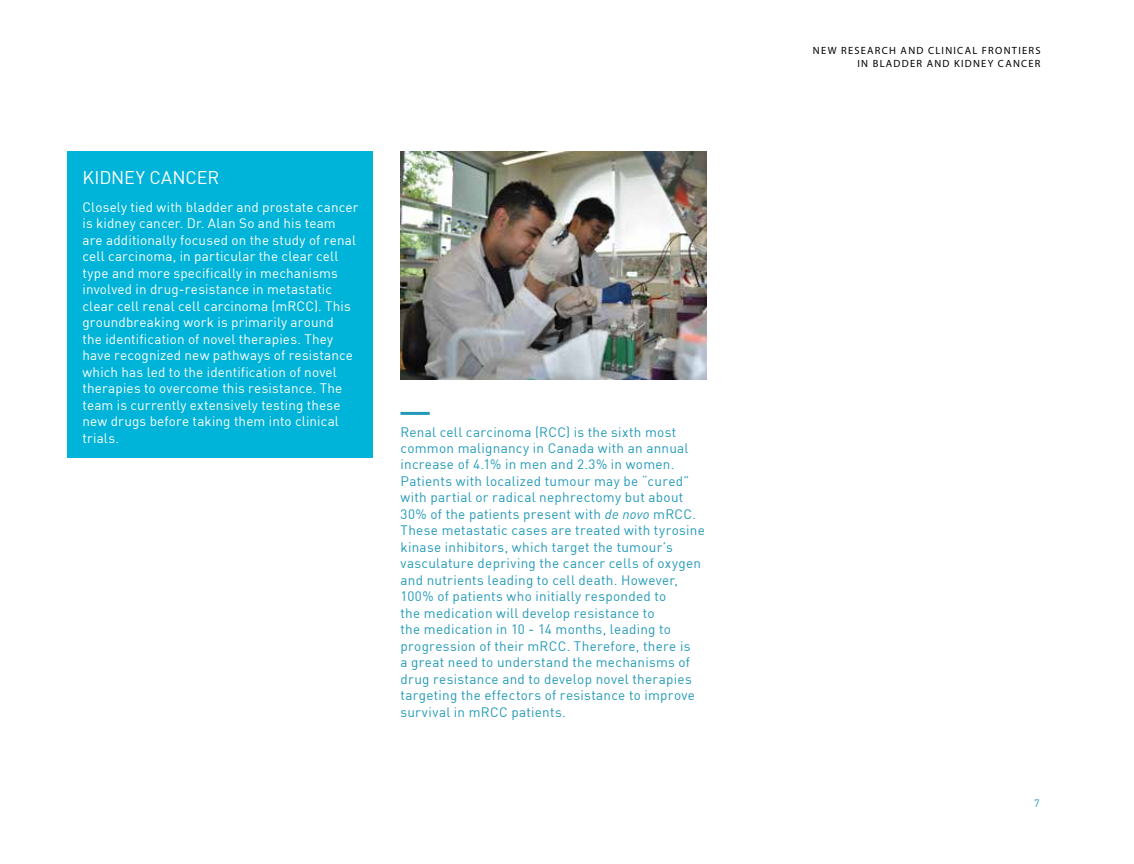
<style>
.page{position:relative;width:1134px;height:864px;background:#fff}
.page>*{position:absolute;margin:0;border:0;box-sizing:border-box;transform-origin:0 0}
.t1{font:18px "DIN";letter-spacing:-.005em;color:#fff}
.t2{font:13.5px/16.5px "DIN";letter-spacing:.02em;color:#2299b8}
.t3{font:13.5px/16.5px "DIN";letter-spacing:.01em;color:#fff}
.t4{font:10.5px/12.6px "Myriad Pro";letter-spacing:.12em;color:#000;text-align:right}
.t5{font:10.5px "DIN";color:#2299b8}
.s1{font-family:"DIN Offc";font-style:italic}
</style>
<div class="page">
<div style="left:68px;top:151px;width:306px;height:307px;background:#00b3d8"></div>
<hr style="left:400px;top:412px;width:30px;height:3px;background:#2299b8">
<img style="left:400px;top:151px;width:306px;height:228px">
<h1 class="t1" style="left:82px;top:167px;width:138px">KIDNEY CANCER</h1>
<p class="t3" style="left:82px;top:198px;width:278px">Closely tied with bladder and prostate cancer is kidney cancer. Dr. Alan So and his team are additionally focused on the study of renal cell carcinoma, in particular the clear cell type and more specifically in mechanisms involved in drug-resistance in metastatic clear cell renal cell carcinoma (mRCC). This groundbreaking work is primarily around<br>the identification of novel therapies. They have recognized new pathways of resistance which has led to the identification of novel therapies to overcome this resistance. The team is currently extensively testing these new drugs before taking them into clinical trials.</p>
<p class="t2" style="left:400px;top:423px;width:306px">Renal cell carcinoma (RCC) is the sixth most common malignancy in Canada with an annual increase of 4.1% in men and 2.3% in women.<br>Patients with localized tumour may be “cured” with partial or radical nephrectomy but about 30% of the patients present with <span class="s1">de novo</span> mRCC.<br>These metastatic cases are treated with tyrosine kinase inhibitors, which target the tumour’s vasculature depriving the cancer cells of oxygen and nutrients leading to cell death. However, 100% of patients who initially responded to<br>the medication will develop resistance to<br>the medication in 10 - 14 months, leading to progression of their mRCC. Therefore, there is<br>a great need to understand the mechanisms of drug resistance and to develop novel therapies targeting the effectors of resistance to improve survival in mRCC patients.</p>
<p class="t4" style="left:813px;top:44px;width:229px">NEW RESEARCH AND CLINICAL FRONTIERS<br>IN BLADDER AND KIDNEY CANCER</p>
<p class="t5" style="left:1034px;top:797px;width:7px">7</p>
</div>
